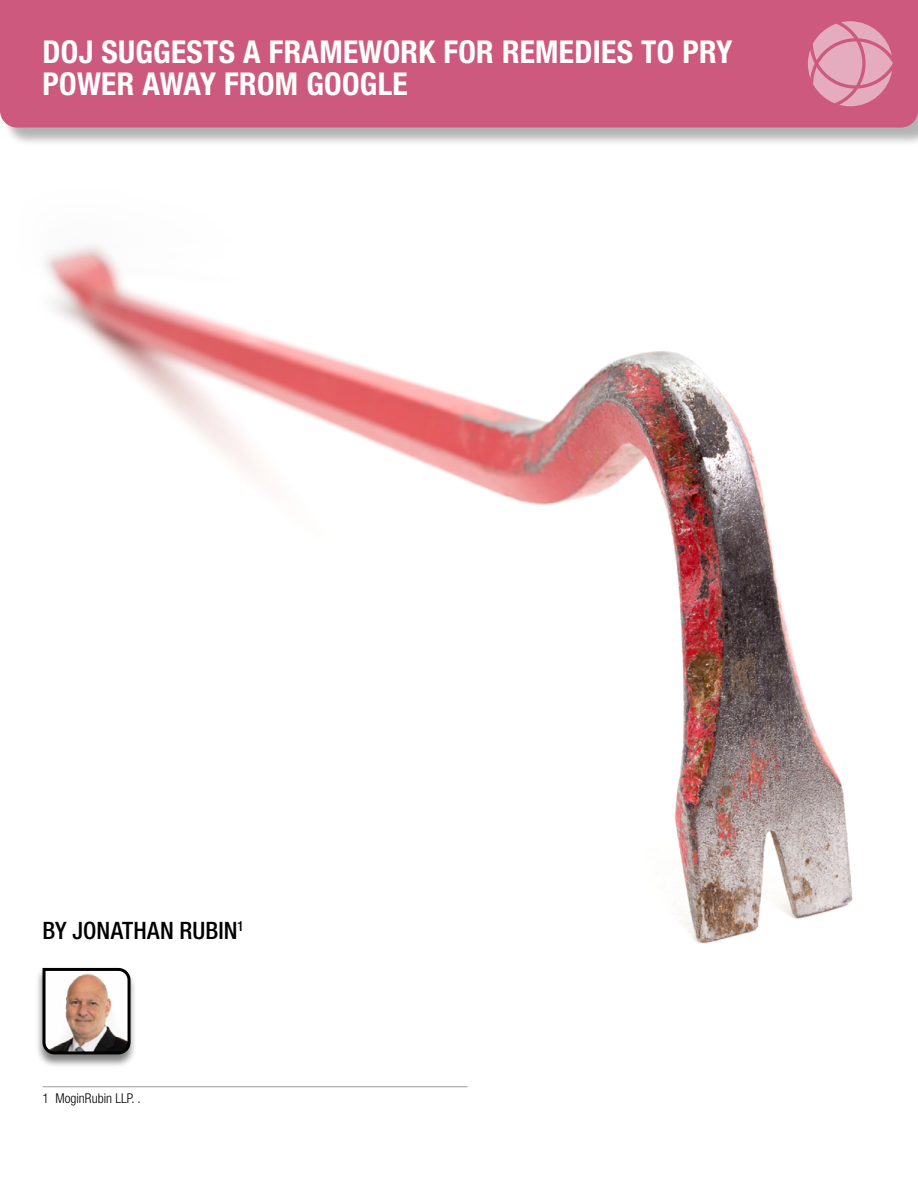
<style>
.page{position:relative;width:918px;height:1188px;background:#fff}
.page>*{position:absolute;margin:0;border:0;box-sizing:border-box;transform-origin:0 0}
.t1{font:700 condensed 31.5px/31.5px "Helvetica Neue LT Std";letter-spacing:.01em;color:#fff}
.t2{font:500 condensed 24px "Helvetica Neue LT Std";color:#000}
.t3{font:300 condensed 13.5px "Helvetica Neue LT Std";color:#000}
</style>
<div class="page">
<img style="left:45px;top:244px;width:808px;height:700px">
<div style="left:35px;top:967px;width:102px;height:101px;background:#000;opacity:.5"></div>
<svg style="left:41px;top:967px;width:91px;height:89px"></svg>
<hr style="left:43px;top:1086px;width:425px;height:1px;background:#9d9d9c">
<div style="left:2px;top:0;width:916px;height:146px;background:#000;opacity:.3"></div>
<div style="left:0;top:0;width:918px;height:128px;background:#cd597e"></div>
<svg style="left:808px;top:21px;width:85px;height:85px;background:#dc8da7"></svg>
<p class="t1" style="left:43px;top:36px;width:692px">DOJ SUGGESTS A FRAMEWORK FOR REMEDIES TO PRY<br>POWER AWAY FROM GOOGLE</p>
<p class="t2" style="left:43px;top:916px;width:203px">BY JONATHAN RUBIN<sup>1</sup></p>
<p class="t3" style="left:43px;top:1090px;width:100px">1 MoginRubin LLP. .</p>
</div>
